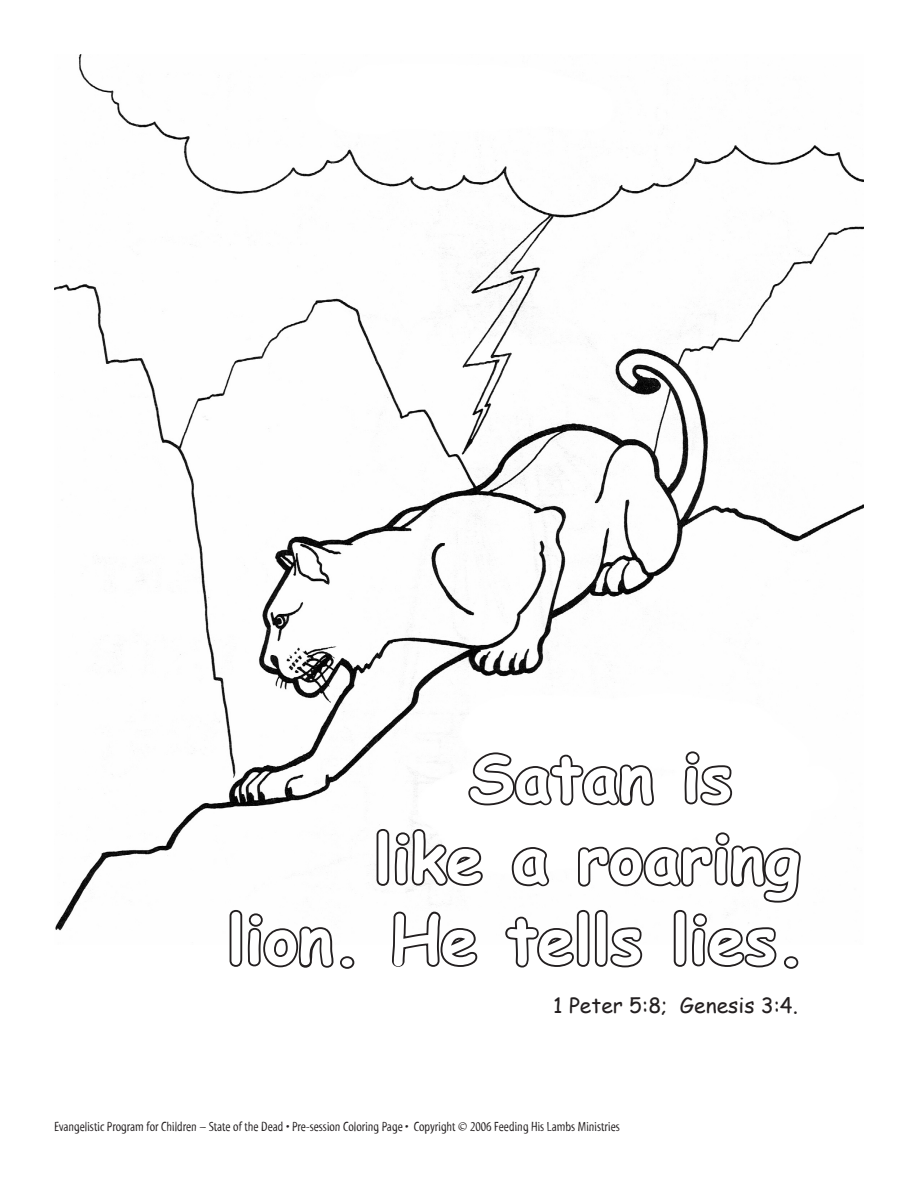
<style>
.page{position:relative;width:918px;height:1188px;background:#fff}
.page>*{position:absolute;margin:0;border:0;box-sizing:border-box;transform-origin:0 0}
.t1{font:700 66px "Comic Sans MS";color:#fff}
.t2{font:21px "Comic Sans MS";color:#231f20}
.t3{font:13.5px "Myriad Tilt";color:#231f20}
</style>
<div class="page">
<img style="left:54px;top:54px;width:810px;height:877px">
<svg style="left:227px;top:907px;width:129px;height:62px"></svg>
<svg style="left:374px;top:731px;width:429px;height:238px"></svg>
<h1 class="t1" style="left:469px;top:729px;width:265px">Satan is</h1>
<h1 class="t1" style="left:374px;top:810px;width:427px">like a roaring</h1>
<h1 class="t1" style="left:227px;top:891px;width:580px">lion. He tells lies.</h1>
<h2 class="t2" style="left:553px;top:990px;width:246px">1 Peter 5:8; Genesis 3:4.</h2>
<p class="t3" style="left:54px;top:1119px;width:567px">Evangelistic Program for Children – State of the Dead • Pre-session Coloring Page • Copyright © 2006 Feeding His Lambs Ministries</p>
</div>
